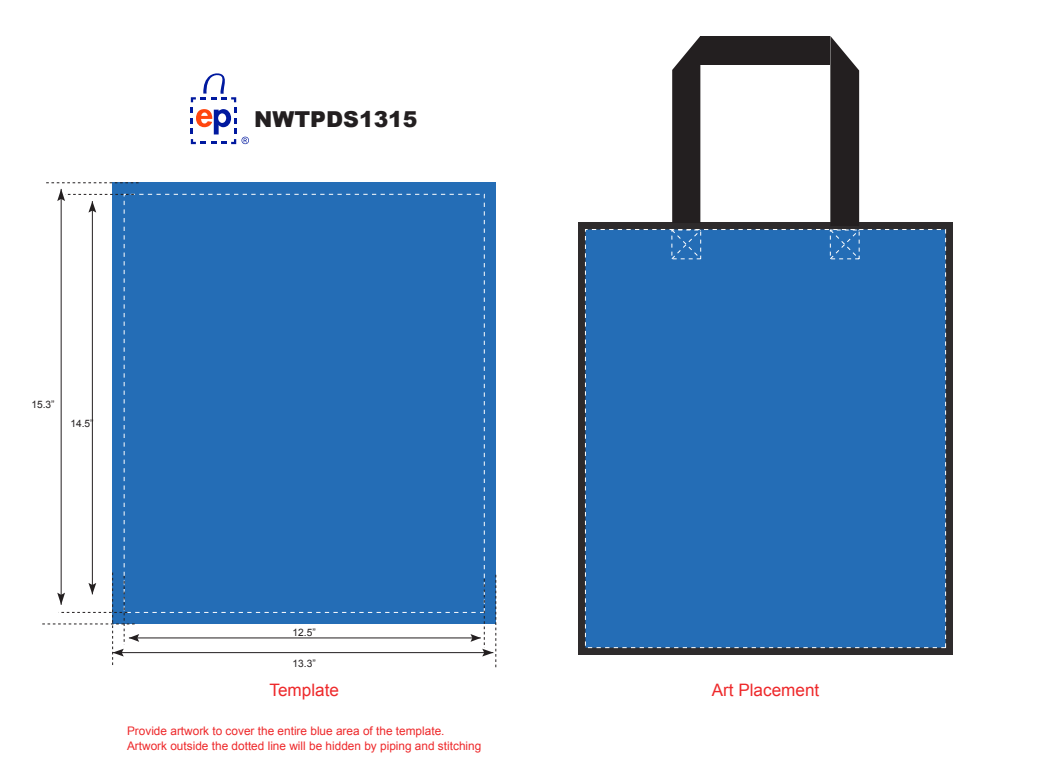
<style>
.page{position:relative;width:1037px;height:768px;background:#fff}
.page>*{position:absolute;margin:0;border:0;box-sizing:border-box;transform-origin:0 0}
.t1{font:900 21.92px "Arial";color:#231f20}
.t2{font:17.12px "Arial";color:#ee292b}
.t3{font:11.84px/14.2px "Arial";color:#ee292b}
.t4{font:10.2px "Arial";color:#231f20}
</style>
<div class="page">
<div style="left:578px;top:222px;width:374px;height:432px;background:#2e2b2c"></div>
<div style="left:700px;top:36px;width:130px;height:29px;background:#231f20"></div>
<svg style="left:672px;top:36px;width:28px;height:187px;background:#383435"></svg>
<div style="left:585px;top:229px;width:360px;height:418px;background:#246db6"></div>
<svg style="left:671px;top:229px;width:30px;height:30px"></svg>
<svg style="left:829px;top:36px;width:30px;height:223px"></svg>
<div style="left:113px;top:183px;width:383px;height:440px;background:#246db6"></div>
<svg style="left:46px;top:182px;width:93px;height:1px"></svg>
<hr style="left:61px;top:189px;width:1px;height:415px;background:#231f20">
<hr style="left:129px;top:637px;width:352px;height:1px;background:#231f20">
<hr style="left:113px;top:652px;width:380px;height:1px;background:#231f20">
<svg style="left:470px;top:574px;width:26px;height:92px"></svg>
<hr style="left:92px;top:201px;width:1px;height:393px;background:#231f20">
<svg style="left:57px;top:189px;width:77px;height:23px"></svg>
<svg style="left:42px;top:572px;width:97px;height:92px"></svg>
<svg style="left:191px;top:73px;width:45px;height:29px"></svg>
<svg style="left:191px;top:108px;width:58px;height:36px"></svg>
<h1 class="t1" style="left:254px;top:103px;width:165px">NWTPDS1315</h1>
<p class="t4" style="left:31px;top:397px;width:25px">15.3”</p>
<p class="t4" style="left:70px;top:416px;width:25px">14.5”</p>
<p class="t4" style="left:292px;top:625px;width:25px">12.5”</p>
<p class="t4" style="left:292px;top:656px;width:25px">13.3”</p>
<h2 class="t2" style="left:269px;top:678px;width:71px">Template</h2>
<p class="t3" style="left:127px;top:723px;width:356px">Provide artwork to cover the entire blue area of the template.<br>Artwork outside the dotted line will be hidden by piping and stitching</p>
<h2 class="t2" style="left:711px;top:678px;width:109px">Art Placement</h2>
</div>
